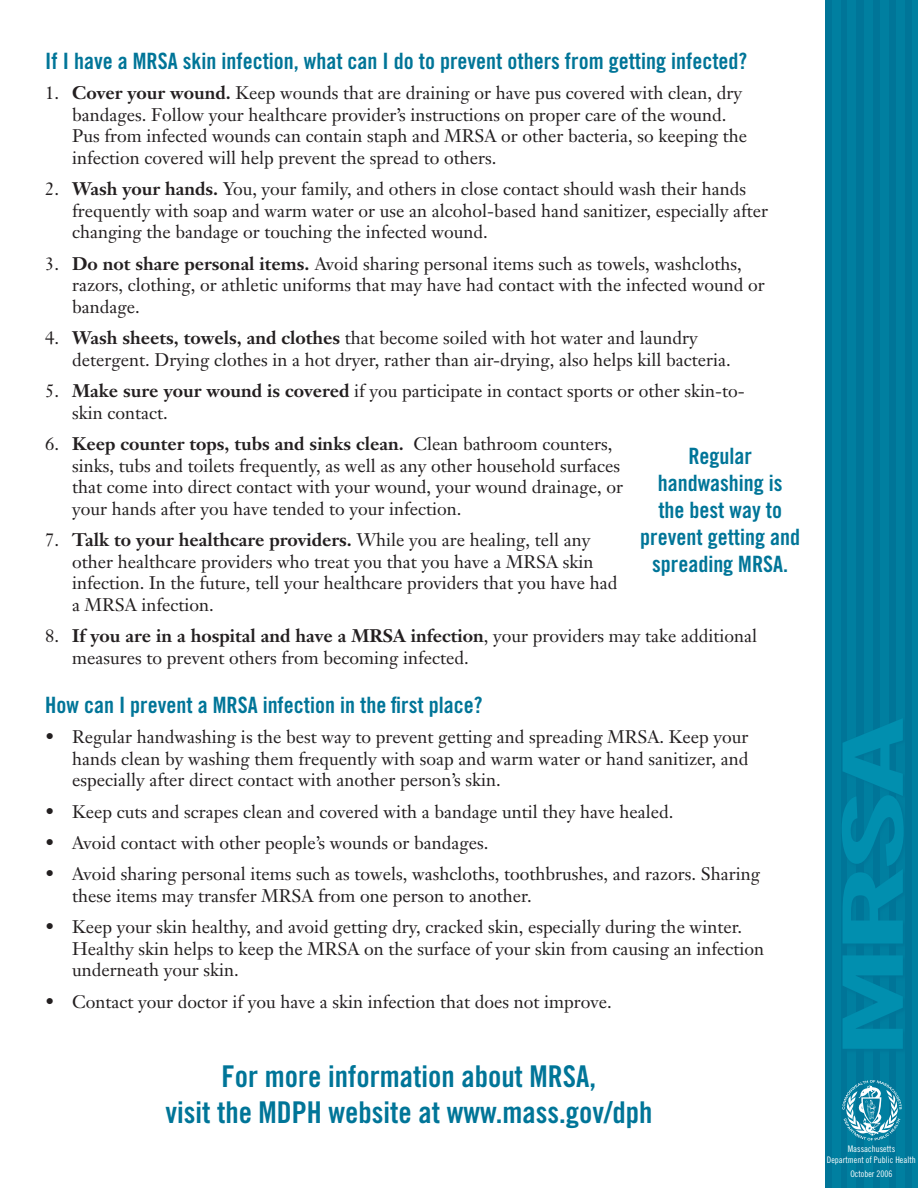
<style>
.page{position:relative;width:918px;height:1188px;background:#fff}
.page>*{position:absolute;margin:0;border:0;box-sizing:border-box;transform-origin:0 0}
.Level_1{font:83.55px "Trade Gothic Bold Cond Twenty";color:#018faf;scale:2.22 1}
.text{font:30px "Trade Gothic Bold Cond Twenty";color:#007598}
.Level_1-2{font:22.5px "Trade Gothic Bold Cond Twenty";color:#007598}
.bullets{font:18px/21.6px "Janson Text";color:#231f20}
.Level_1-3{font:9px/10.8px "Trade Gothic Cond Eighteen";color:#fff;text-align:center}
.s1{font-weight:700}
</style>
<div class="page">
<div style="left:825px;top:0;width:87px;height:1188px;background:#007598"></div>
<div style="left:896px;top:0;width:9px;height:1188px;background:#007fa0"></div>
<div style="left:912px;top:0;width:6px;height:1188px;background:#007fa0"></div>
<div style="left:833px;top:0;width:8px;height:1188px;background:#007fa0"></div>
<div style="left:848px;top:0;width:8px;height:1188px;background:#007fa0"></div>
<div style="left:864px;top:0;width:8px;height:1188px;background:#007fa0"></div>
<div style="left:880px;top:0;width:8px;height:1188px;background:#007fa0"></div>
<div style="left:841px;top:718px;width:68px;height:336px;background:#007598"></div>
<svg style="left:842px;top:1080px;width:60px;height:61px"></svg>
<p class="Level_1-2" style="left:45px;top:47px;width:100px">If I have a MRSA</p>
<p class="Level_1-2" style="left:183px;top:47px;width:566px">skin infection, what can I do to prevent others from getting infected?</p>
<p class="bullets" style="left:72px;top:82px;width:676px;text-indent:-27px">1. <span class="s1">Cover your wound.</span> Keep wounds that are draining or have pus covered with clean, dry bandages. Follow your healthcare provider’s instructions on proper care of the wound.<br>Pus from infected wounds can contain staph and MRSA or other bacteria, so keeping the infection covered will help prevent the spread to others.</p>
<p class="bullets" style="left:72px;top:178px;width:697px;text-indent:-27px">2. <span class="s1">Wash your hands.</span> You, your family, and others in close contact should wash their hands frequently with soap and warm water or use an alcohol-based hand sanitizer, especially after changing the bandage or touching the infected wound.</p>
<p class="bullets" style="left:72px;top:253px;width:694px;text-indent:-27px">3. <span class="s1">Do not share personal items.</span> Avoid sharing personal items such as towels, washcloths, razors, clothing, or athletic uniforms that may have had contact with the infected wound or bandage.</p>
<p class="bullets" style="left:72px;top:327px;width:660px;text-indent:-27px">4. <span class="s1">Wash sheets, towels, and clothes</span> that become soiled with hot water and laundry detergent. Drying clothes in a hot dryer, rather than air-drying, also helps kill bacteria.</p>
<p class="bullets" style="left:72px;top:380px;width:674px;text-indent:-27px">5. <span class="s1">Make sure your wound is covered</span> if you participate in contact sports or other skin-to&shy;skin contact.</p>
<p class="bullets" style="left:72px;top:433px;width:552px;text-indent:-27px">6. <span class="s1">Keep counter tops, tubs and sinks clean.</span> Clean bathroom counters, sinks, tubs and toilets frequently, as well as any other household surfaces that come into direct contact with your wound, your wound drainage, or your hands after you have tended to your infection.</p>
<p class="bullets" style="left:72px;top:529px;width:547px;text-indent:-27px">7. <span class="s1">Talk to your healthcare providers.</span> While you are healing, tell any other healthcare providers who treat you that you have a MRSA skin infection. In the future, tell your healthcare providers that you have had a MRSA infection.</p>
<p class="bullets" style="left:72px;top:625px;width:686px;text-indent:-27px">8. <span class="s1">If you are in a hospital and have a MRSA infection</span>, your providers may take additional measures to prevent others from becoming infected.</p>
<p class="Level_1-2" style="left:45px;top:691px;width:180px">How can I prevent a MRSA</p>
<p class="Level_1-2" style="left:263px;top:691px;width:221px">infection in the first place?</p>
<p class="bullets" style="left:72px;top:726px;width:678px;text-align:justify;text-indent:-27px">• Regular handwashing is the best way to prevent getting and spreading MRSA. Keep your hands clean by washing them frequently with soap and warm water or hand sanitizer, and especially after direct contact with another person’s skin.</p>
<p class="bullets" style="left:45px;top:801px;width:630px">• Keep cuts and scrapes clean and covered with a bandage until they have healed.</p>
<p class="bullets" style="left:45px;top:832px;width:445px">• Avoid contact with other people’s wounds or bandages.</p>
<p class="bullets" style="left:72px;top:863px;width:689px;text-indent:-27px">• Avoid sharing personal items such as towels, washcloths, toothbrushes, and razors. Sharing these items may transfer MRSA from one person to another.</p>
<p class="bullets" style="left:72px;top:916px;width:693px;text-indent:-27px">• Keep your skin healthy, and avoid getting dry, cracked skin, especially during the winter.<br>Healthy skin helps to keep the MRSA on the surface of your skin from causing an infection underneath your skin.</p>
<p class="bullets" style="left:45px;top:991px;width:568px">• Contact your doctor if you have a skin infection that does not improve.</p>
<p class="Level_1-2" style="left:688px;top:443px;width:65px">Regular</p>
<p class="Level_1-2" style="left:658px;top:470px;width:126px">handwashing is</p>
<p class="Level_1-2" style="left:658px;top:497px;width:125px">the best way to</p>
<p class="Level_1-2" style="left:640px;top:524px;width:161px">prevent getting and</p>
<p class="Level_1-2" style="left:652px;top:551px;width:99px">spreading MRSA</p>
<p class="Level_1-2" style="left:783px;top:551px;width:6px">.</p>
<p class="text" style="left:222px;top:1058px;width:324px">For more information about MRSA</p>
<p class="text" style="left:590px;top:1058px;width:8px">,</p>
<p class="text" style="left:165px;top:1094px;width:110px">visit the MDPH</p>
<p class="text" style="left:329px;top:1094px;width:325px">website at www.mass.gov/dph</p>
<p class="Level_1" style="left:822px;top:1059px;width:150px;rotate:-90deg">MRSA</p>
<p class="Level_1-3" style="left:827px;top:1144px;width:90px">Massachusetts<br>Department of Public Health</p>
<p class="Level_1-3" style="left:850px;top:1168px;width:43px">October 2006</p>
</div>
